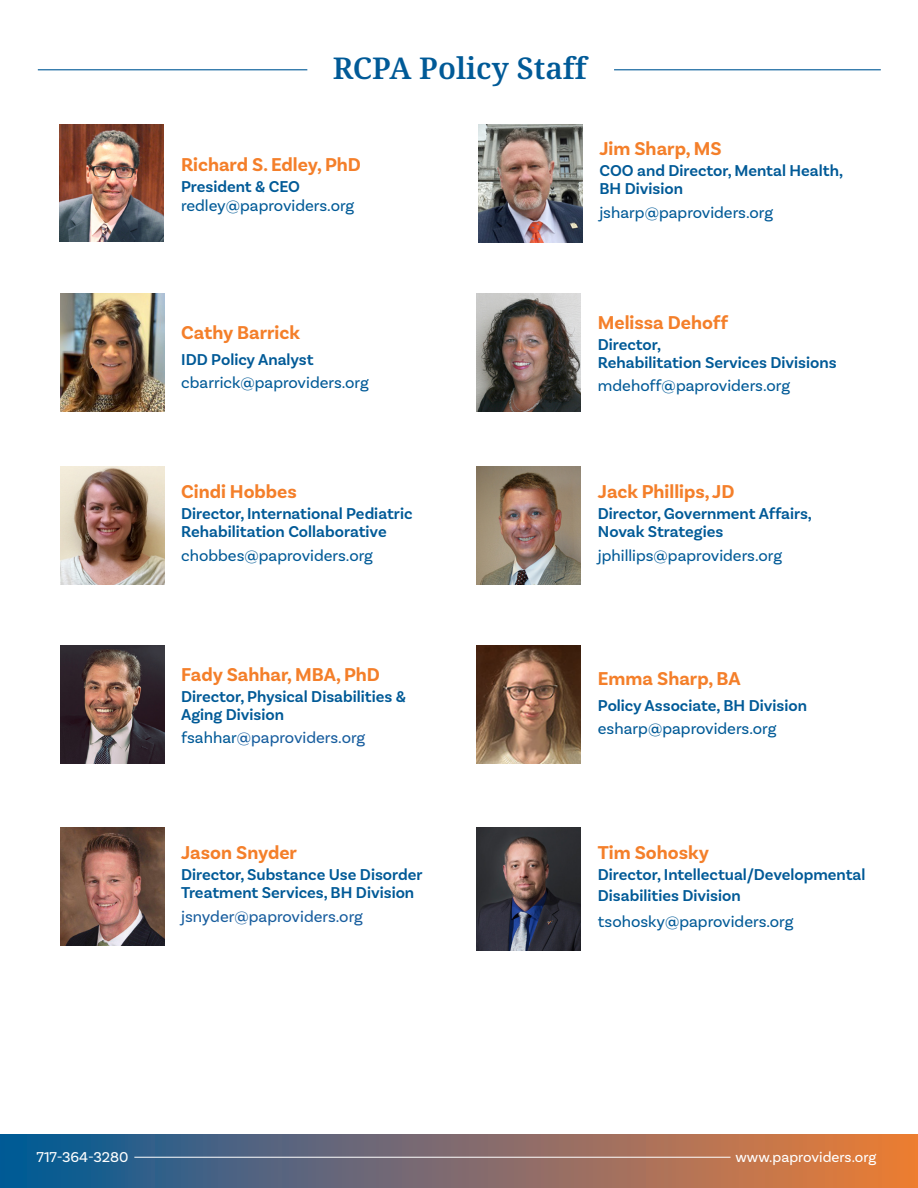
<style>
.page{position:relative;width:918px;height:1188px;background:#fff}
.page>*{position:absolute;margin:0;border:0;box-sizing:border-box;transform-origin:0 0}
.t1{font:600 30px "Noto Serif";color:#005a97}
.Name{font:700 19.5px "Basic Sans";color:#f47f2a}
.Name-2{font:600 16.5px/18px "Basic Sans";color:#005a97}
.Email{font:16.5px "Basic Sans";color:#005a97}
.Email-2{font:16.5px "Basic Sans";color:#175d9e}
.t2{font:15px "Basic Sans";color:#fff}
.s1{color:#005a97}
</style>
<div class="page">
<svg style="left:0;top:1134px;width:918px;height:54px;background:#7d6b6b"></svg>
<hr style="left:134px;top:1157px;width:597px;height:1px;background:#fff">
<hr style="left:614px;top:69px;width:267px;height:1px;background:#005a97">
<hr style="left:38px;top:69px;width:269px;height:1px;background:#005a97">
<img style="left:60px;top:124px;width:104px;height:118px">
<img style="left:478px;top:125px;width:104px;height:117px">
<img style="left:60px;top:294px;width:104px;height:117px">
<img style="left:477px;top:467px;width:104px;height:117px">
<img style="left:477px;top:294px;width:104px;height:117px">
<img style="left:60px;top:646px;width:104px;height:117px">
<img style="left:477px;top:646px;width:104px;height:117px">
<img style="left:60px;top:467px;width:104px;height:117px">
<img style="left:60px;top:827px;width:104px;height:118px">
<img style="left:477px;top:827px;width:104px;height:124px">
<p class="t1" style="left:333px;top:48px;width:255px">RCPA Policy Staff</p>
<p class="Name" style="left:181px;top:152px;width:181px">Richard S. Edley, PhD</p>
<p class="Name-2" style="left:181px;top:177px;width:121px">President &amp; CEO</p>
<p class="Email" style="left:181px;top:196px;width:175px">redley@paproviders.org</p>
<p class="Name" style="left:599px;top:137px;width:124px">Jim Sharp, MS</p>
<p class="Name-2" style="left:599px;top:162px;width:245px">COO and Director, Mental Health,</p>
<p class="Name-2" style="left:599px;top:180px;width:85px">BH Division</p>
<p class="Email" style="left:599px;top:203px;width:175px">jsharp@paproviders.org</p>
<p class="Name" style="left:181px;top:321px;width:120px">Cathy Barrick</p>
<p class="Name-2" style="left:181px;top:350px;width:134px">IDD Policy Analyst</p>
<p class="Email" style="left:181px;top:373px;width:189px">cbarrick@paproviders.org</p>
<p class="Name" style="left:598px;top:311px;width:132px">Melissa Dehoff</p>
<p class="Name-2" style="left:598px;top:335px;width:65px">Director,</p>
<p class="Name-2" style="left:598px;top:353px;width:240px">Rehabilitation Services Divisions</p>
<p class="Email" style="left:598px;top:376px;width:194px">mdehoff@paproviders.org</p>
<p class="Name" style="left:181px;top:480px;width:117px">Cindi Hobbes</p>
<p class="Name-2" style="left:181px;top:505px;width:233px">Director, International Pediatric</p>
<p class="Name-2" style="left:181px;top:523px;width:207px">Rehabilitation Collaborative</p>
<p class="Email" style="left:181px;top:545px;width:193px">chobbes@paproviders.org</p>
<p class="Name" style="left:181px;top:663px;width:200px">Fady Sahhar, MBA, PhD</p>
<p class="Name-2" style="left:181px;top:687px;width:226px">Director, Physical Disabilities &amp;</p>
<p class="Name-2" style="left:181px;top:705px;width:104px">Aging Division</p>
<p class="Email-2" style="left:181px;top:728px;width:186px"><span class="s1">fsahhar</span>@paproviders.org</p>
<p class="Name" style="left:181px;top:841px;width:117px">Jason Snyder</p>
<p class="Name-2" style="left:181px;top:866px;width:243px">Director, Substance Use Disorder<br>Treatment Services, BH Division</p>
<p class="Email-2" style="left:181px;top:906px;width:183px">jsnyder@paproviders.org</p>
<p class="Name" style="left:598px;top:480px;width:138px">Jack Phillips, JD</p>
<p class="Name-2" style="left:598px;top:505px;width:216px">Director, Government Affairs,</p>
<p class="Name-2" style="left:598px;top:523px;width:127px">Novak Strategies</p>
<p class="Email" style="left:598px;top:545px;width:186px">jphillips@paproviders.org</p>
<p class="Name" style="left:598px;top:667px;width:144px">Emma Sharp, BA</p>
<p class="Name-2" style="left:598px;top:696px;width:211px">Policy Associate, BH Division</p>
<p class="Email" style="left:598px;top:719px;width:180px">esharp@paproviders.org</p>
<p class="Name" style="left:598px;top:840px;width:113px">Tim Sohosky</p>
<p class="Name-2" style="left:598px;top:864px;width:269px;line-height:21px">Director, Intellectual/Developmental<br>Disabilities Division</p>
<p class="Email" style="left:598px;top:912px;width:197px">tsohosky@paproviders.org</p>
<p class="t2" style="left:37px;top:1148px;width:94px">717-364-3280</p>
<p class="t2" style="left:735px;top:1148px;width:142px">www.paproviders.org</p>
</div>
